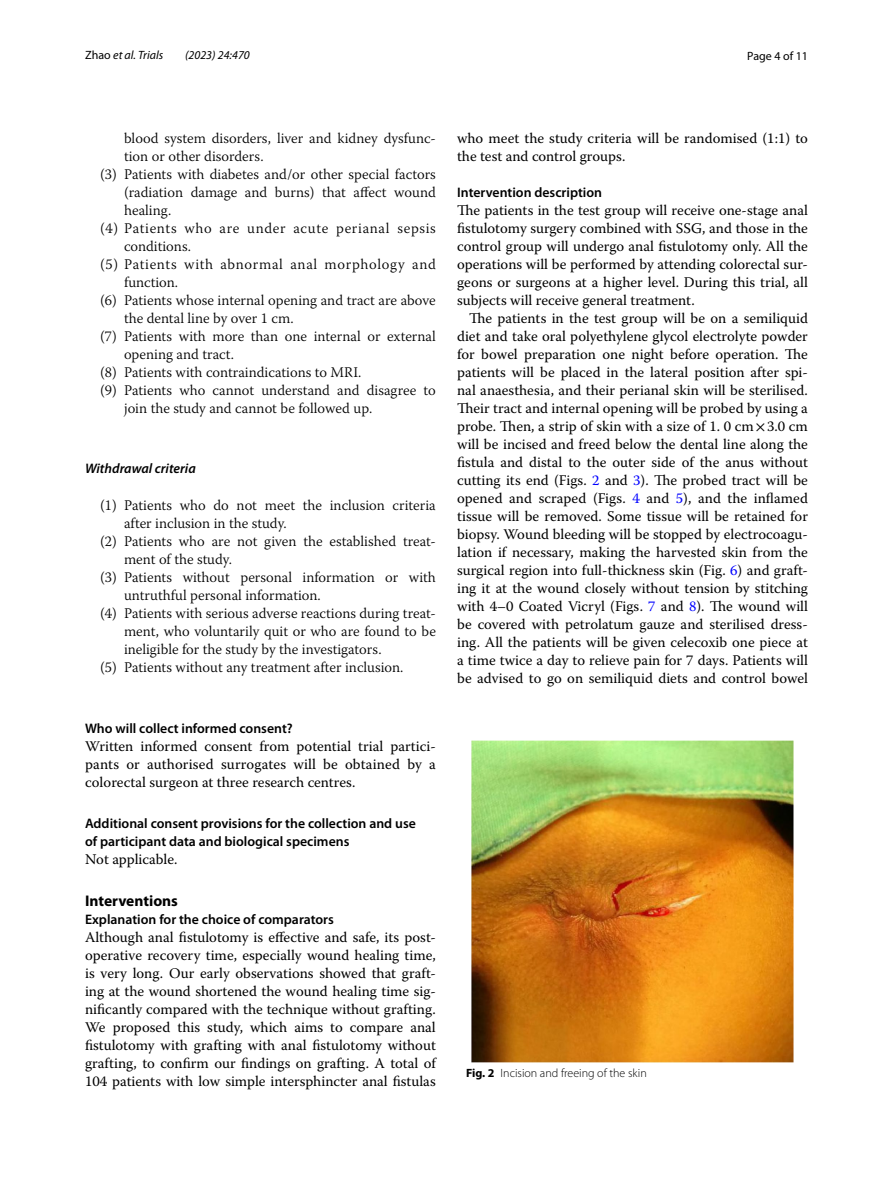
<style>
.page{position:relative;width:893px;height:1187px;background:#fff}
.page>*{position:absolute;margin:0;border:0;box-sizing:border-box;transform-origin:0 0}
.t1{font:700 15.45px "Myriad Pro";color:#000}
.t2{font:14.7px/18px "Warnock Pro";color:#000;text-align:justify}
.t3{font:300 14.7px "Warnock Pro";color:#000}
.t4{font:300 14.7px "Warnock Pro";letter-spacing:.045em;color:#000}
.t5{font:600 13.8px/18px "Myriad Pro";color:#000}
.t6{font:italic 600 13.8px "Myriad Pro";color:#000}
.t7{font:300 12px "Myriad Pro";color:#000}
.t8{font:italic 12px "Myriad Pro";color:#000}
.t9{font:12px "Myriad Pro";color:#000}
.s1{font-style:normal}
.s2{font-family:"STIX"}
.s3{color:#00f}
.s4{font-weight:700}
</style>
<div class="page">
<img style="left:472px;top:740px;width:321px;height:322px">
<p class="t8" style="left:85px;top:48px;width:80px"><span class="s1">Zhao</span> et al. Trials</p>
<p class="t8" style="left:185px;top:48px;width:66px">(2023) 24:470</p>
<p class="t9" style="left:747px;top:48px;width:62px">Page 4 of 11</p>
<p class="t3" style="left:124px;top:129px;width:313px">blood system disorders, liver and kidney dysfunc-</p>
<p class="t3" style="left:124px;top:147px;width:141px">tion or other disorders.</p>
<p class="t3" style="left:100px;top:165px;width:337px">(3) Patients with diabetes and/or other special factors</p>
<p class="t3" style="left:124px;top:183px;width:313px">(radiation damage and burns) that affect wound</p>
<p class="t3" style="left:124px;top:201px;width:49px">healing.</p>
<p class="t4" style="left:100px;top:219px;width:337px">(4) Patients who are under acute perianal sepsis</p>
<p class="t3" style="left:124px;top:237px;width:69px">conditions.</p>
<p class="t4" style="left:100px;top:255px;width:337px">(5) Patients with abnormal anal morphology and</p>
<p class="t3" style="left:124px;top:273px;width:55px">function.</p>
<p class="t3" style="left:100px;top:291px;width:337px">(6) Patients whose internal opening and tract are above</p>
<p class="t3" style="left:124px;top:309px;width:171px">the dental line by over 1 cm.</p>
<p class="t3" style="left:100px;top:327px;width:337px">(7) Patients with more than one internal or external</p>
<p class="t3" style="left:124px;top:345px;width:112px">opening and tract.</p>
<p class="t3" style="left:100px;top:363px;width:263px">(8) Patients with contraindications to MRI.</p>
<p class="t3" style="left:100px;top:381px;width:337px">(9) Patients who cannot understand and disagree to</p>
<p class="t3" style="left:124px;top:399px;width:250px">join the study and cannot be followed up.</p>
<p class="t6" style="left:85px;top:460px;width:112px">Withdrawal criteria</p>
<p class="t3" style="left:100px;top:496px;width:337px">(1) Patients who do not meet the inclusion criteria</p>
<p class="t3" style="left:124px;top:514px;width:164px">after inclusion in the study.</p>
<p class="t3" style="left:100px;top:532px;width:337px">(2) Patients who are not given the established treat-</p>
<p class="t3" style="left:124px;top:550px;width:109px">ment of the study.</p>
<p class="t3" style="left:100px;top:568px;width:337px">(3) Patients without personal information or with</p>
<p class="t3" style="left:124px;top:586px;width:198px">untruthful personal information.</p>
<p class="t3" style="left:100px;top:604px;width:337px">(4) Patients with serious adverse reactions during treat-</p>
<p class="t3" style="left:124px;top:622px;width:313px">ment, who voluntarily quit or who are found to be</p>
<p class="t3" style="left:124px;top:640px;width:259px">ineligible for the study by the investigators.</p>
<p class="t3" style="left:100px;top:658px;width:305px">(5) Patients without any treatment after inclusion.</p>
<p class="t5" style="left:85px;top:718px;width:209px">Who will collect informed consent?</p>
<p class="t2" style="left:85px;top:736px;width:352px">Written informed consent from potential trial partici&shy;pants or authorised surrogates will be obtained by a colorectal surgeon at three research centres.</p>
<p class="t5" style="left:85px;top:814px;width:332px">Additional consent provisions for the collection and use of participant data and biological specimens</p>
<p class="t2" style="left:85px;top:850px;width:94px">Not applicable.</p>
<p class="t1" style="left:85px;top:890px;width:94px">Interventions</p>
<p class="t5" style="left:85px;top:910px;width:250px">Explanation for the choice of comparators</p>
<p class="t2" style="left:85px;top:928px;width:352px">Although anal fistulotomy is effective and safe, its post&shy;operative recovery time, especially wound healing time, is very long. Our early observations showed that graft&shy;ing at the wound shortened the wound healing time sig&shy;nificantly compared with the technique without grafting.<br>We proposed this study, which aims to compare anal fistulotomy with grafting with anal fistulotomy without grafting, to confirm our findings on grafting. A total of 104 patients with low simple intersphincter anal fistulas</p>
<p class="t2" style="left:457px;top:128px;width:352px">who meet the study criteria will be randomised (1:1) to the test and control groups.</p>
<p class="t5" style="left:457px;top:183px;width:146px">Intervention description</p>
<p class="t2" style="left:457px;top:200px;width:352px">The patients in the test group will receive one-stage anal fistulotomy surgery combined with SSG, and those in the control group will undergo anal fistulotomy only. All the operations will be performed by attending colorectal sur&shy;geons or surgeons at a higher level. During this trial, all subjects will receive general treatment.</p>
<p class="t2" style="left:457px;top:308px;width:352px;text-indent:12px">The patients in the test group will be on a semiliquid diet and take oral polyethylene glycol electrolyte powder for bowel preparation one night before operation. The patients will be placed in the lateral position after spi&shy;nal anaesthesia, and their perianal skin will be sterilised.<br>Their tract and internal opening will be probed by using a probe. Then, a strip of skin with a size of 1. 0 cm<span class="s2">×</span>3.0 cm will be incised and freed below the dental line along the fistula and distal to the outer side of the anus without cutting its end (Figs. <span class="s3">2</span> and <span class="s3">3</span>). The probed tract will be opened and scraped (Figs. <span class="s3">4</span> and <span class="s3">5</span>), and the inflamed tissue will be removed. Some tissue will be retained for biopsy. Wound bleeding will be stopped by electrocoagu&shy;lation if necessary, making the harvested skin from the surgical region into full-thickness skin (Fig. <span class="s3">6</span>) and graft&shy;ing it at the wound closely without tension by stitching with 4–0 Coated Vicryl (Figs. <span class="s3">7</span> and <span class="s3">8</span>). The wound will be covered with petrolatum gauze and sterilised dress&shy;ing. All the patients will be given celecoxib one piece at a time twice a day to relieve pain for 7 days. Patients will be advised to go on semiliquid diets and control bowel</p>
<p class="t7" style="left:466px;top:1066px;width:182px"><span class="s4">Fig. 2</span> Incision and freeing of the skin</p>
</div>
